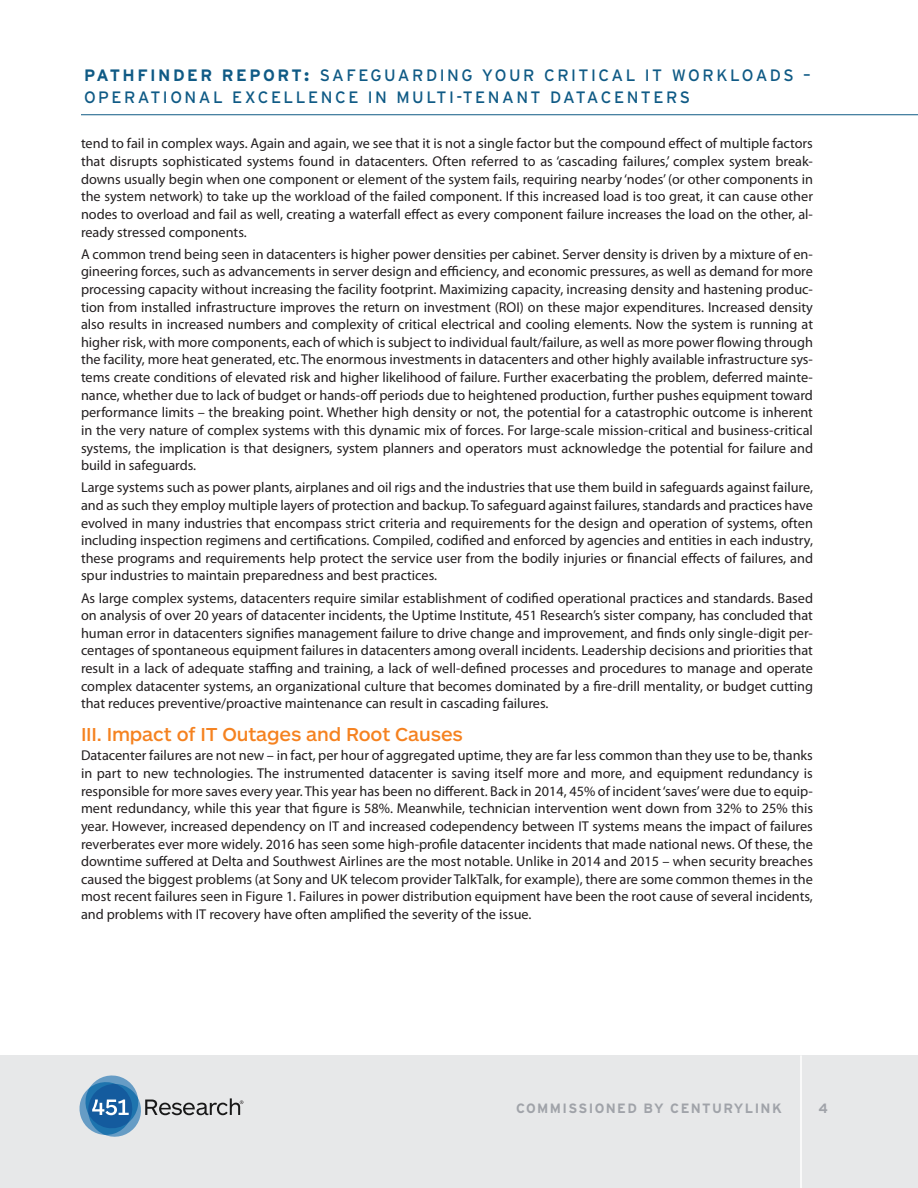
<style>
.page{position:relative;width:918px;height:1188px;background:#fff}
.page>*{position:absolute;margin:0;border:0;box-sizing:border-box;transform-origin:0 0}
.Section_Hed_75{font:500 19.5px "ARS Maquette Pro";letter-spacing:-.01em;color:#f58220}
.t1{font:16.5px/22.5px "Interstate";letter-spacing:.15em;color:#0f5a85}
.Myriad_Body{font:14.25px/17.7px "Myriad Pro";color:#231f20;text-align:justify}
.t2{font:700 13.5px "Interstate";letter-spacing:.1em;color:#a0a3a9}
.s1{font-weight:700}
.s2{font-weight:900}
</style>
<div class="page">
<div style="left:0;top:1055px;width:918px;height:133px;background:#e7e8e9"></div>
<hr style="left:81px;top:114px;width:837px;height:1px;background:#0f5a85">
<svg style="left:80px;top:1076px;width:163px;height:61px"></svg>
<hr style="left:800px;top:1055px;width:2px;height:133px;background:#fff">
<p class="t1" style="left:84px;top:64px;width:728px"><span class="s1">PATHFINDER REPORT</span><span class="s2">:</span> SAFEGUARDING YOUR CRITICAL IT WORKLOADS –<br>OPERATIONAL EXCELLENCE IN MULTI-TENANT DATACENTERS</p>
<p class="Myriad_Body" style="left:81px;top:135px;width:734px">tend to fail in complex ways. Again and again, we see that it is not a single factor but the compound effect of multiple factors that disrupts sophisticated systems found in datacenters. Often referred to as ‘cascading failures,’ complex system break&shy;downs usually begin when one component or element of the system fails, requiring nearby ‘nodes’ (or other components in the system network) to take up the workload of the failed component. If this increased load is too great, it can cause other nodes to overload and fail as well, creating a waterfall effect as every component failure increases the load on the other, al&shy;ready stressed components.</p>
<p class="Myriad_Body" style="left:81px;top:245px;width:734px">A common trend being seen in datacenters is higher power densities per cabinet. Server density is driven by a mixture of en&shy;gineering forces, such as advancements in server design and efficiency, and economic pressures, as well as demand for more processing capacity without increasing the facility footprint. Maximizing capacity, increasing density and hastening produc&shy;tion from installed infrastructure improves the return on investment (ROI) on these major expenditures. Increased density also results in increased numbers and complexity of critical electrical and cooling elements. Now the system is running at higher risk, with more components, each of which is subject to individual fault/failure, as well as more power flowing through the facility, more heat generated, etc. The enormous investments in datacenters and other highly available infrastructure sys&shy;tems create conditions of elevated risk and higher likelihood of failure. Further exacerbating the problem, deferred mainte&shy;nance, whether due to lack of budget or hands-off periods due to heightened production, further pushes equipment toward performance limits – the breaking point. Whether high density or not, the potential for a catastrophic outcome is inherent in the very nature of complex systems with this dynamic mix of forces. For large-scale mission-critical and business-critical systems, the implication is that designers, system planners and operators must acknowledge the potential for failure and build in safeguards.</p>
<p class="Myriad_Body" style="left:81px;top:478px;width:734px">Large systems such as power plants, airplanes and oil rigs and the industries that use them build in safeguards against failure, and as such they employ multiple layers of protection and backup. To safeguard against failures, standards and practices have evolved in many industries that encompass strict criteria and requirements for the design and operation of systems, often including inspection regimens and certifications. Compiled, codified and enforced by agencies and entities in each industry, these programs and requirements help protect the service user from the bodily injuries or financial effects of failures, and spur industries to maintain preparedness and best practices.</p>
<p class="Myriad_Body" style="left:81px;top:589px;width:734px">As large complex systems, datacenters require similar establishment of codified operational practices and standards. Based on analysis of over 20 years of datacenter incidents, the Uptime Institute, 451 Research’s sister company, has concluded that human error in datacenters signifies management failure to drive change and improvement, and finds only single-digit per&shy;centages of spontaneous equipment failures in datacenters among overall incidents. Leadership decisions and priorities that result in a lack of adequate staffing and training, a lack of well-defined processes and procedures to manage and operate complex datacenter systems, an organizational culture that becomes dominated by a fire-drill mentality, or budget cutting that reduces preventive/proactive maintenance can result in cascading failures.</p>
<p class="Section_Hed_75" style="left:81px;top:722px;width:383px">III. Impact of IT Outages and Root Causes</p>
<p class="Myriad_Body" style="left:81px;top:747px;width:734px">Datacenter failures are not new – in fact, per hour of aggregated uptime, they are far less common than they use to be, thanks in part to new technologies. The instrumented datacenter is saving itself more and more, and equipment redundancy is responsible for more saves every year. This year has been no different. Back in 2014, 45% of incident ‘saves’ were due to equip&shy;ment redundancy, while this year that figure is 58%. Meanwhile, technician intervention went down from 32% to 25% this year. However, increased dependency on IT and increased codependency between IT systems means the impact of failures reverberates ever more widely. 2016 has seen some high-profile datacenter incidents that made national news. Of these, the downtime suffered at Delta and Southwest Airlines are the most notable. Unlike in 2014 and 2015 – when security breaches caused the biggest problems (at Sony and UK telecom provider TalkTalk, for example), there are some common themes in the most recent failures seen in Figure 1. Failures in power distribution equipment have been the root cause of several incidents, and problems with IT recovery have often amplified the severity of the issue.</p>
<p class="t2" style="left:516px;top:1100px;width:267px">COMMISSIONED BY CENTURYLINK</p>
<p class="t2" style="left:818px;top:1100px;width:11px">4</p>
</div>
